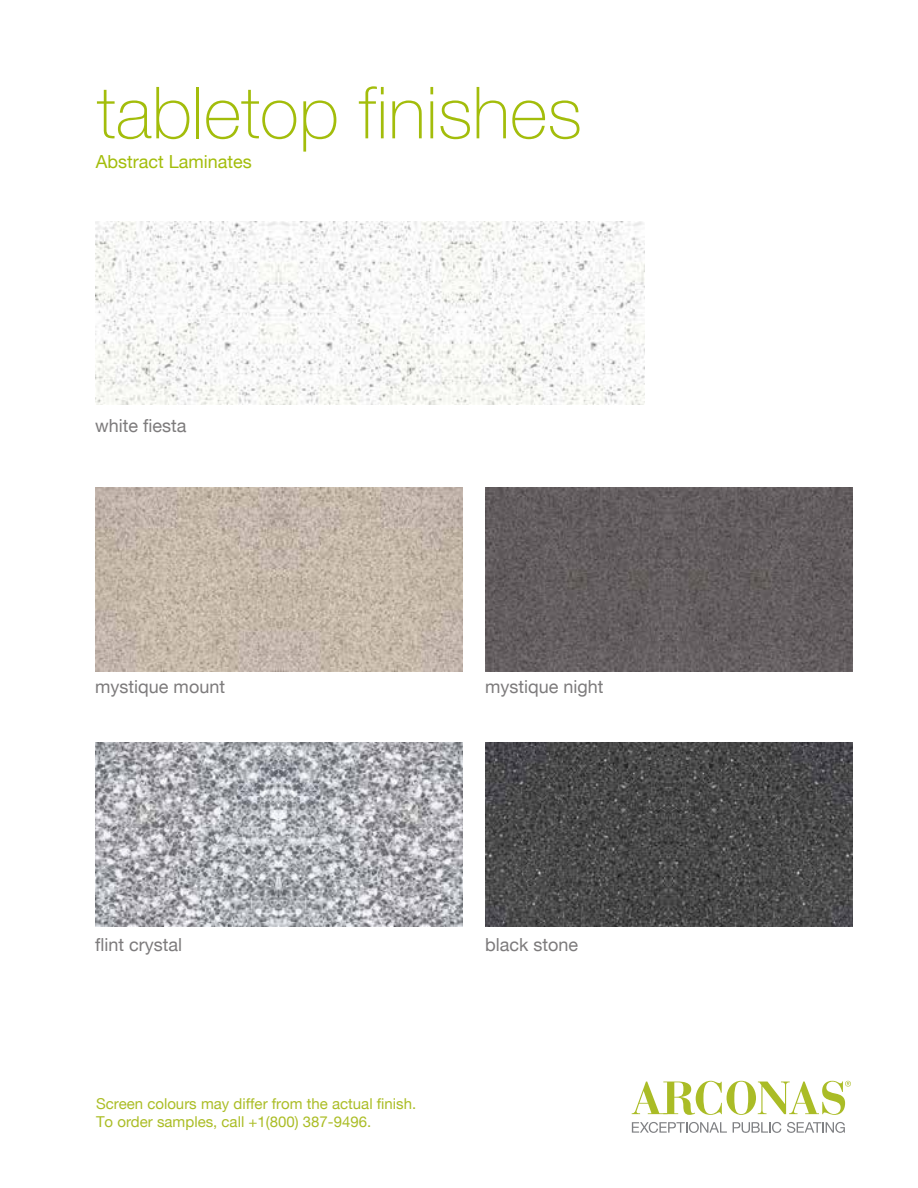
<style>
.page{position:relative;width:918px;height:1188px;background:#fff}
.page>*{position:absolute;margin:0;border:0;box-sizing:border-box;transform-origin:0 0}
.t1{font:100 72px "Helvetica Neue LT";color:#a3bd0b}
.t2{font:18px "Helvetica Neue LT";color:#7d7b7c}
.t3{font:18px "Helvetica Neue LT";color:#a3bd0b}
.t4{font:15px/18px "Helvetica Neue LT";color:#abbd26}
</style>
<div class="page">
<img style="left:96px;top:222px;width:549px;height:183px">
<img style="left:485px;top:743px;width:367px;height:184px">
<img style="left:95px;top:743px;width:367px;height:184px">
<img style="left:95px;top:488px;width:368px;height:184px">
<img style="left:485px;top:488px;width:367px;height:184px">
<svg style="left:632px;top:1081px;width:219px;height:34px"></svg>
<svg style="left:632px;top:1122px;width:95px;height:11px"></svg>
<svg style="left:733px;top:1122px;width:48px;height:11px"></svg>
<svg style="left:787px;top:1122px;width:58px;height:11px"></svg>
<p class="t1" style="left:97px;top:72px;width:487px">tabletop finishes</p>
<p class="t3" style="left:96px;top:150px;width:158px">Abstract Laminates</p>
<p class="t2" style="left:95px;top:415px;width:93px">white fiesta</p>
<p class="t2" style="left:95px;top:676px;width:131px">mystique mount</p>
<p class="t2" style="left:485px;top:676px;width:120px">mystique night</p>
<p class="t2" style="left:95px;top:934px;width:88px">flint crystal</p>
<p class="t4" style="left:96px;top:1094px;width:322px">Screen colours may differ from the actual finish.<br>To order samples, call +1(800) 387-9496.</p>
<p class="t2" style="left:485px;top:934px;width:95px">black stone</p>
</div>
